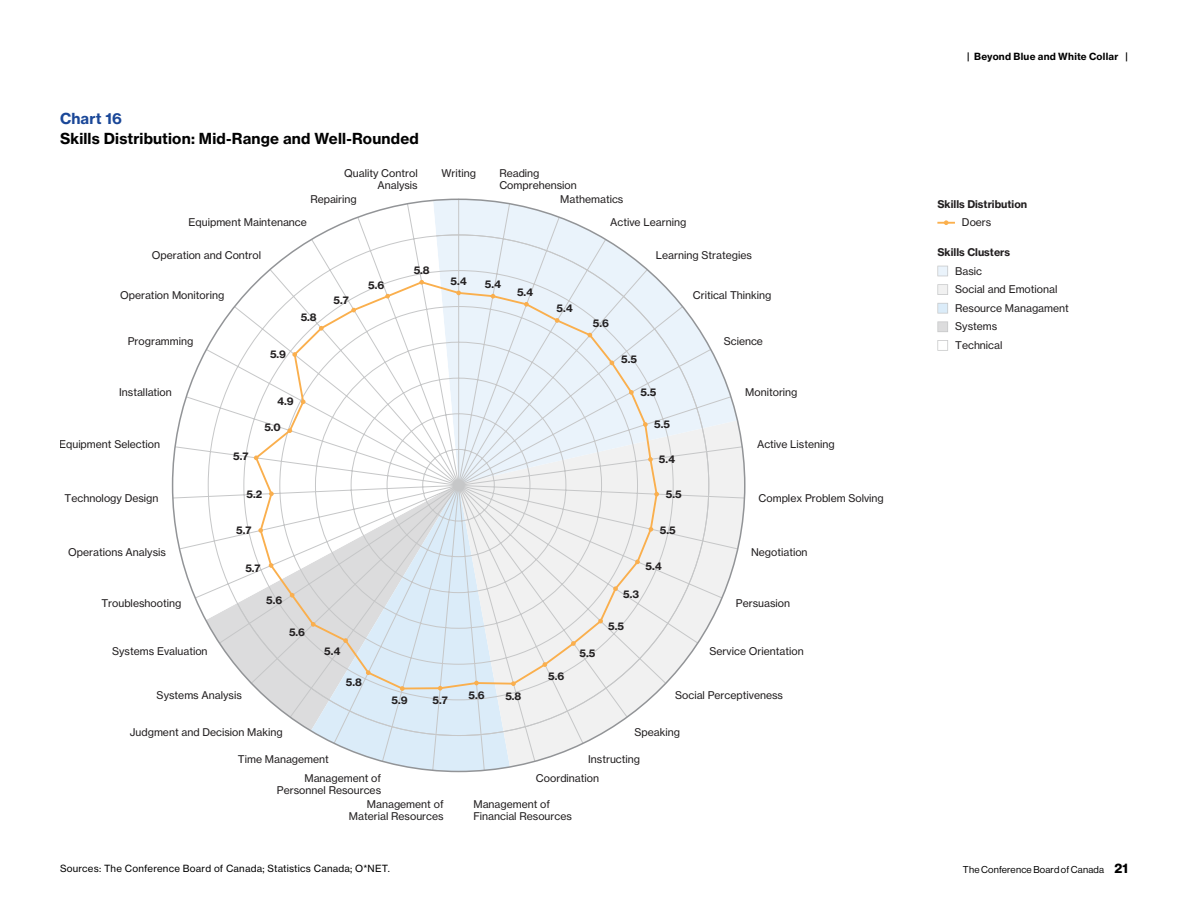
<style>
.page{position:relative;width:1188px;height:918px;background:#fff}
.page>*{position:absolute;margin:0;border:0;box-sizing:border-box;transform-origin:0 0}
.t1{font:15px "N Haas Grotesk TX Pro 75 Bd";letter-spacing:.01em;color:#000}
.t2{font:15px "N Haas Grotesk TX Pro 75 Bd";letter-spacing:.01em;color:#1a4798}
.t3{font:10.5px/12px "N Haas Grotesk TX Pro 55 Rg";color:#221f20}
.t4{font:10.5px "N Haas Grotesk TX Pro 75 Bd";color:#221f20}
.t5{font:9.75px "N Haas Grotesk TX Pro 55 Rg";letter-spacing:.02em;color:#000}
.t6{font:9.75px "N Haas Grotesk DS Pro 55 Rg";letter-spacing:.02em;color:#000}
.t7{font:9.75px "N Haas Grotesk TX Pro 75 Bd";letter-spacing:.025em;color:#000}
.s1{font-family:"N Haas Grotesk DS Pro 75 Bd";font-size:13.5px}
</style>
<div class="page">
<svg style="left:172px;top:201px;width:571px;height:570px"></svg>
<svg style="left:937px;top:266px;width:11px;height:10px"></svg>
<svg style="left:937px;top:284px;width:11px;height:11px"></svg>
<svg style="left:937px;top:303px;width:11px;height:11px"></svg>
<svg style="left:937px;top:321px;width:11px;height:11px"></svg>
<svg style="left:937px;top:340px;width:11px;height:11px"></svg>
<svg style="left:937px;top:220px;width:18px;height:5px"></svg>
<svg style="left:254px;top:280px;width:405px;height:410px"></svg>
<svg style="left:456px;top:291px;width:5px;height:4px"></svg>
<svg style="left:491px;top:294px;width:4px;height:5px"></svg>
<svg style="left:524px;top:302px;width:5px;height:5px"></svg>
<svg style="left:555px;top:318px;width:5px;height:5px"></svg>
<svg style="left:588px;top:333px;width:4px;height:4px"></svg>
<svg style="left:610px;top:361px;width:4px;height:4px"></svg>
<svg style="left:629px;top:390px;width:5px;height:5px"></svg>
<svg style="left:643px;top:422px;width:5px;height:5px"></svg>
<svg style="left:648px;top:457px;width:5px;height:5px"></svg>
<svg style="left:654px;top:492px;width:5px;height:5px"></svg>
<svg style="left:649px;top:527px;width:4px;height:5px"></svg>
<svg style="left:635px;top:560px;width:5px;height:4px"></svg>
<svg style="left:613px;top:586px;width:5px;height:5px"></svg>
<svg style="left:598px;top:619px;width:5px;height:4px"></svg>
<svg style="left:571px;top:641px;width:5px;height:5px"></svg>
<svg style="left:543px;top:662px;width:4px;height:5px"></svg>
<svg style="left:511px;top:681px;width:5px;height:5px"></svg>
<svg style="left:474px;top:681px;width:5px;height:4px"></svg>
<svg style="left:438px;top:686px;width:5px;height:5px"></svg>
<svg style="left:400px;top:686px;width:5px;height:5px"></svg>
<svg style="left:366px;top:670px;width:5px;height:5px"></svg>
<svg style="left:343px;top:638px;width:5px;height:5px"></svg>
<svg style="left:311px;top:622px;width:5px;height:5px"></svg>
<svg style="left:290px;top:593px;width:4px;height:5px"></svg>
<svg style="left:269px;top:563px;width:4px;height:5px"></svg>
<svg style="left:258px;top:528px;width:5px;height:5px"></svg>
<svg style="left:269px;top:491px;width:5px;height:5px"></svg>
<svg style="left:254px;top:456px;width:5px;height:4px"></svg>
<svg style="left:288px;top:428px;width:4px;height:5px"></svg>
<svg style="left:301px;top:399px;width:5px;height:5px"></svg>
<svg style="left:292px;top:352px;width:5px;height:5px"></svg>
<svg style="left:319px;top:326px;width:5px;height:5px"></svg>
<svg style="left:351px;top:308px;width:5px;height:4px"></svg>
<svg style="left:385px;top:294px;width:5px;height:5px"></svg>
<svg style="left:419px;top:280px;width:5px;height:5px"></svg>
<h1 class="t2" style="left:60px;top:109px;width:64px">Chart 16</h1>
<h1 class="t1" style="left:60px;top:129px;width:360px">Skills Distribution: Mid-Range and Well-Rounded</h1>
<p class="t3" style="left:344px;top:167px;width:75px;text-align:right">Quality Control<br>Analysis</p>
<p class="t3" style="left:310px;top:193px;width:48px">Repairing</p>
<p class="t3" style="left:189px;top:216px;width:120px">Equipment Maintenance</p>
<p class="t3" style="left:152px;top:249px;width:111px">Operation and Control</p>
<p class="t3" style="left:120px;top:289px;width:106px">Operation Monitoring</p>
<p class="t3" style="left:128px;top:336px;width:67px">Programming</p>
<p class="t3" style="left:119px;top:386px;width:54px">Installation</p>
<p class="t3" style="left:59px;top:439px;width:102px">Equipment Selection</p>
<p class="t4" style="left:233px;top:449px;width:17px">5.7</p>
<p class="t4" style="left:270px;top:348px;width:18px">5.9</p>
<p class="t4" style="left:301px;top:311px;width:18px">5.8</p>
<p class="t4" style="left:277px;top:394px;width:18px">4.9</p>
<p class="t4" style="left:264px;top:420px;width:18px">5.0</p>
<p class="t3" style="left:65px;top:492px;width:95px">Technology Design</p>
<p class="t3" style="left:68px;top:546px;width:99px">Operations Analysis</p>
<p class="t4" style="left:246px;top:487px;width:17px">5.2</p>
<p class="t4" style="left:236px;top:523px;width:17px">5.7</p>
<p class="t4" style="left:245px;top:562px;width:17px">5.7</p>
<p class="t4" style="left:333px;top:294px;width:17px">5.7</p>
<p class="t4" style="left:368px;top:278px;width:18px">5.6</p>
<p class="t4" style="left:414px;top:264px;width:18px">5.8</p>
<p class="t3" style="left:441px;top:167px;width:36px">Writing</p>
<p class="t3" style="left:499px;top:167px;width:79px">Reading<br>Comprehension</p>
<p class="t3" style="left:560px;top:193px;width:65px">Mathematics</p>
<p class="t3" style="left:610px;top:216px;width:77px">Active Learning</p>
<p class="t3" style="left:656px;top:249px;width:98px">Learning Strategies</p>
<p class="t3" style="left:693px;top:289px;width:80px">Critical Thinking</p>
<p class="t3" style="left:724px;top:336px;width:41px">Science</p>
<p class="t4" style="left:451px;top:274px;width:18px">5.4</p>
<p class="t4" style="left:485px;top:277px;width:18px">5.4</p>
<p class="t4" style="left:517px;top:286px;width:18px">5.4</p>
<p class="t4" style="left:557px;top:301px;width:18px">5.4</p>
<p class="t4" style="left:593px;top:317px;width:18px">5.6</p>
<p class="t4" style="left:621px;top:352px;width:17px">5.5</p>
<p class="t4" style="left:640px;top:385px;width:17px">5.5</p>
<p class="t4" style="left:654px;top:418px;width:17px">5.5</p>
<p class="t4" style="left:659px;top:453px;width:18px">5.4</p>
<p class="t4" style="left:666px;top:488px;width:17px">5.5</p>
<p class="t4" style="left:660px;top:524px;width:17px">5.5</p>
<p class="t4" style="left:646px;top:560px;width:18px">5.4</p>
<p class="t3" style="left:745px;top:386px;width:54px">Monitoring</p>
<p class="t3" style="left:757px;top:439px;width:79px">Active Listening</p>
<p class="t3" style="left:759px;top:492px;width:127px">Complex Problem Solving</p>
<p class="t3" style="left:751px;top:546px;width:58px">Negotiation</p>
<p class="t3" style="left:101px;top:597px;width:81px">Troubleshooting</p>
<p class="t3" style="left:112px;top:645px;width:97px">Systems Evaluation</p>
<p class="t3" style="left:157px;top:690px;width:87px">Systems Analysis</p>
<p class="t4" style="left:266px;top:594px;width:18px">5.6</p>
<p class="t4" style="left:289px;top:625px;width:18px">5.6</p>
<p class="t3" style="left:130px;top:726px;width:154px">Judgment and Decision Making</p>
<p class="t4" style="left:324px;top:645px;width:18px">5.4</p>
<p class="t4" style="left:346px;top:676px;width:18px">5.8</p>
<p class="t3" style="left:238px;top:753px;width:93px">Time Management</p>
<p class="t3" style="left:277px;top:773px;width:106px;text-align:right">Management of<br>Personnel Resources</p>
<p class="t4" style="left:391px;top:694px;width:18px">5.9</p>
<p class="t4" style="left:433px;top:693px;width:17px">5.7</p>
<p class="t3" style="left:349px;top:798px;width:96px;text-align:right">Management of<br>Material Resources</p>
<p class="t5" style="left:60px;top:862px;width:331px">Sources: The Conference Board of Canada; Statistics Canada; O*NET.</p>
<p class="t4" style="left:623px;top:588px;width:17px">5.3</p>
<p class="t4" style="left:608px;top:620px;width:17px">5.5</p>
<p class="t3" style="left:736px;top:597px;width:56px">Persuasion</p>
<p class="t3" style="left:710px;top:645px;width:96px">Service Orientation</p>
<p class="t3" style="left:675px;top:690px;width:109px">Social Perceptiveness</p>
<p class="t3" style="left:635px;top:726px;width:47px">Speaking</p>
<p class="t3" style="left:536px;top:749px;width:106px;line-height:19.5px;text-indent:52px">Instructing<br>Coordination</p>
<p class="t3" style="left:473px;top:798px;width:100px">Management of<br>Financial Resources</p>
<p class="t4" style="left:579px;top:646px;width:17px">5.5</p>
<p class="t4" style="left:548px;top:670px;width:18px">5.6</p>
<p class="t4" style="left:468px;top:689px;width:18px">5.6</p>
<p class="t4" style="left:505px;top:689px;width:18px">5.8</p>
<p class="t7" style="left:967px;top:50px;width:162px">| Beyond Blue and White Collar |</p>
<p class="t4" style="left:937px;top:197px;width:91px">Skills Distribution</p>
<p class="t3" style="left:962px;top:216px;width:31px">Doers</p>
<p class="t4" style="left:937px;top:246px;width:74px">Skills Clusters</p>
<p class="t3" style="left:955px;top:261px;width:104px;line-height:18.6px">Basic<br>Social and Emotional</p>
<p class="t3" style="left:955px;top:299px;width:115px;line-height:18.6px">Resource Managament<br>Systems<br>Technical</p>
<p class="t6" style="left:963px;top:864px;width:167px">The Conference Board of Canada <span class="s1">21</span></p>
</div>
